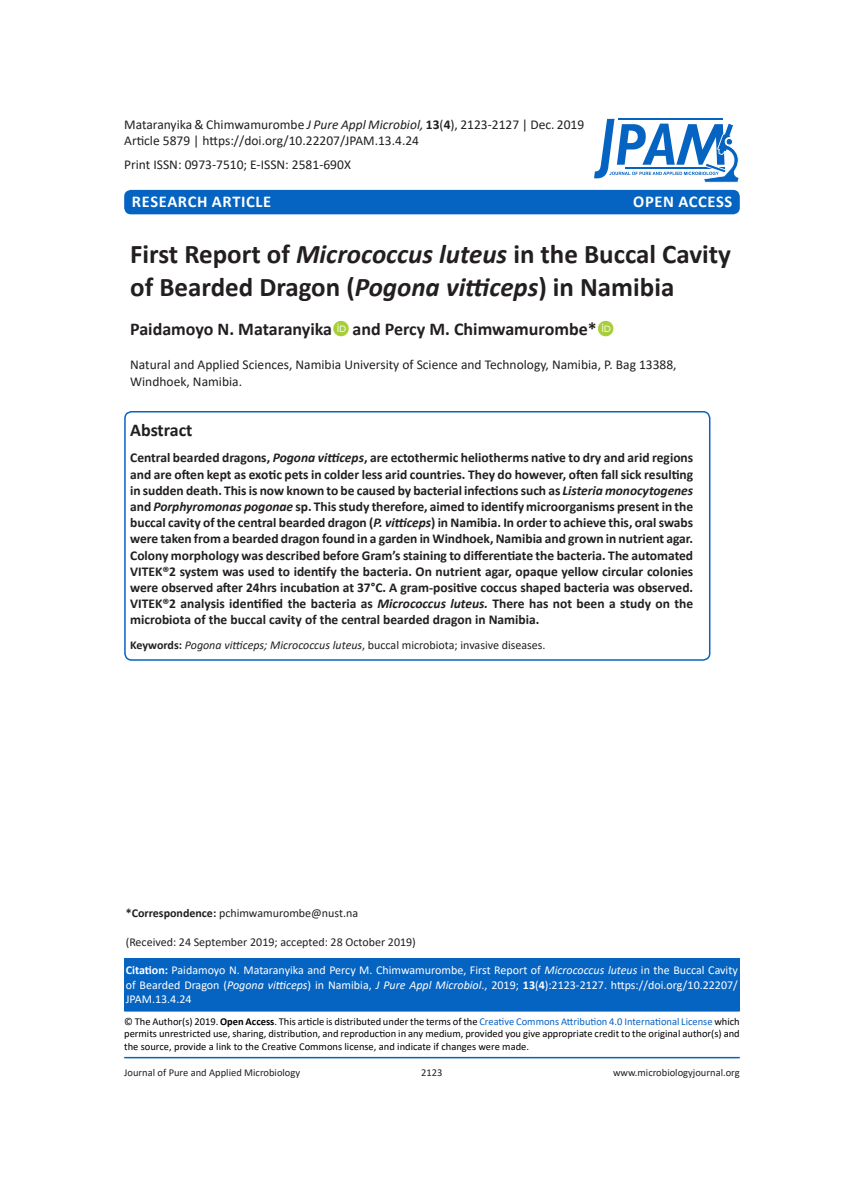
<style>
.page{position:relative;width:864px;height:1188px;background:#fff}
.page>*{position:absolute;margin:0;border:0;box-sizing:border-box;transform-origin:0 0}
.JPAM_Heading{font:700 27px/32.4px "Calibri";color:#231f20}
.JPAM_Author_Name{font:700 18px "Calibri";color:#231f20}
.JPAM_ABSTRACT{font:700 18px "Calibri";color:#231f20}
.t1{font:700 16.5px "Calibri";letter-spacing:.04em;color:#fff}
.JPAM_ABSTRACT-2{font:700 13.5px/16.2px "Calibri";color:#231f20;text-align:justify}
.JPAM_Adds___Keys{font:13.5px "Calibri";color:#231f20}
.JPAM_Body_text{font:12px/14.4px "Calibri";color:#fff;text-align:justify}
.JPAM_Body_text-2{font:12px "Calibri";color:#231f20}
.JPAM_ABSTRACT-3{font:12px "Calibri";color:#231f20}
.Body_text{font:10.5px/12.6px "Calibri";color:#000;text-align:justify}
.t2{font:10.5px "Calibri";color:#231f20}
.s1{font-style:italic}
.s2{font-weight:700}
.s3{color:#0563c1}
</style>
<div class="page">
<div style="left:124px;top:959px;width:616px;height:52px;background:#0563c1"></div>
<hr style="left:124px;top:1010px;width:616px;height:2px;background:#0563c1">
<hr style="left:124px;top:1057px;width:616px;height:1px;background:#0563c1">
<div style="left:124px;top:190px;width:616px;height:24px;background:#0563c1;border-radius:7px"></div>
<svg style="left:594px;top:119px;width:145px;height:64px"></svg>
<div style="left:124px;top:411px;width:586px;height:250px;border:2px solid #0563c1;border-radius:7px"></div>
<p class="JPAM_Adds___Keys" style="left:124px;top:115px;width:462px">Mataranyika &amp; Chimwamurombe <span class="s1">J Pure Appl Microbiol,</span> <span class="s2">13</span>(<span class="s2">4</span>), 2123-2127 | Dec. 2019</p>
<p class="JPAM_Adds___Keys" style="left:124px;top:131px;width:296px">Article 5879 | https://doi.org/10.22207/JPAM.13.4.24</p>
<p class="JPAM_Adds___Keys" style="left:124px;top:155px;width:228px">Print ISSN: 0973-7510; E-ISSN: 2581-690X</p>
<p class="t1" style="left:132px;top:189px;width:141px">RESEARCH ARTICLE</p>
<p class="t1" style="left:633px;top:189px;width:101px">OPEN ACCESS</p>
<p class="JPAM_Heading" style="left:130px;top:238px;width:602px">First Report of <span class="s1">Micrococcus luteus</span> in the Buccal Cavity of Bearded Dragon (<span class="s1">Pogona vitticeps</span>) in Namibia</p>
<p class="JPAM_Author_Name" style="left:130px;top:317px;width:468px">Paidamoyo N. Mataranyika and Percy M. Chimwamurombe*</p>
<p class="JPAM_Adds___Keys" style="left:130px;top:356px;width:548px">Natural and Applied Sciences, Namibia University of Science and Technology, Namibia, P. Bag 13388,</p>
<p class="JPAM_Adds___Keys" style="left:130px;top:372px;width:113px">Windhoek, Namibia.</p>
<p class="JPAM_ABSTRACT" style="left:130px;top:417px;width:64px">Abstract</p>
<p class="JPAM_ABSTRACT-2" style="left:130px;top:450px;width:565px">Central bearded dragons, <span class="s1">Pogona vitticeps</span>, are ectothermic heliotherms native to dry and arid regions and are often kept as exotic pets in colder less arid countries. They do however, often fall sick resulting in sudden death. This is now known to be caused by bacterial infections such as <span class="s1">Listeria monocytogenes </span>and <span class="s1">Porphyromonas pogonae</span> sp. This study therefore, aimed to identify microorganisms present in the buccal cavity of the central bearded dragon (<span class="s1">P. vitticeps</span>) in Namibia. In order to achieve this, oral swabs were taken from a bearded dragon found in a garden in Windhoek, Namibia and grown in nutrient agar.<br>Colony morphology was described before Gram’s staining to differentiate the bacteria. The automated VITEK®2 system was used to identify the bacteria. On nutrient agar, opaque yellow circular colonies were observed after 24hrs incubation at 37°C. A gram-positive coccus shaped bacteria was observed.<br>VITEK®2 analysis identified the bacteria as <span class="s1">Micrococcus luteus.</span> There has not been a study on the microbiota of the buccal cavity of the central bearded dragon in Namibia.</p>
<p class="JPAM_ABSTRACT-3" style="left:130px;top:637px;width:417px"><span class="s2">Keywords:</span> <span class="s1">Pogona vitticeps; Micrococcus luteus</span>, buccal microbiota; invasive diseases.</p>
<p class="JPAM_Body_text-2" style="left:126px;top:904px;width:234px"><span class="s2">*Correspondence:</span> pchimwamurombe@nust.na</p>
<p class="JPAM_Body_text-2" style="left:126px;top:933px;width:292px">(Received: 24 September 2019; accepted: 28 October 2019)</p>
<p class="JPAM_Body_text" style="left:126px;top:963px;width:614px"><span class="s2">Citation:</span> Paidamoyo N. Mataranyika and Percy M. Chimwamurombe, First Report of <span class="s1">Micrococcus luteus</span> in the Buccal Cavity of Bearded Dragon (<span class="s1">Pogona vitticeps</span>) in Namibia, <span class="s1">J Pure Appl Microbiol</span>., 2019; <span class="s2">13</span>(<span class="s2">4</span>):2123-2127. https://doi.org/10.22207/ JPAM.13.4.24</p>
<p class="Body_text" style="left:124px;top:1015px;width:617px">© The Author(s) 2019. <span class="s2">Open Access</span>. This article is distributed under the terms of the <span class="s3">Creative Commons Attribution 4.0 International License</span> which permits unrestricted use, sharing, distribution, and reproduction in any medium, provided you give appropriate credit to the original author(s) and the source, provide a link to the Creative Commons license, and indicate if changes were made.</p>
<p class="t2" style="left:124px;top:1065px;width:177px">Journal of Pure and Applied Microbiology</p>
<p class="t2" style="left:421px;top:1065px;width:23px">2123</p>
<p class="t2" style="left:613px;top:1065px;width:128px">www.microbiologyjournal.org</p>
</div>
